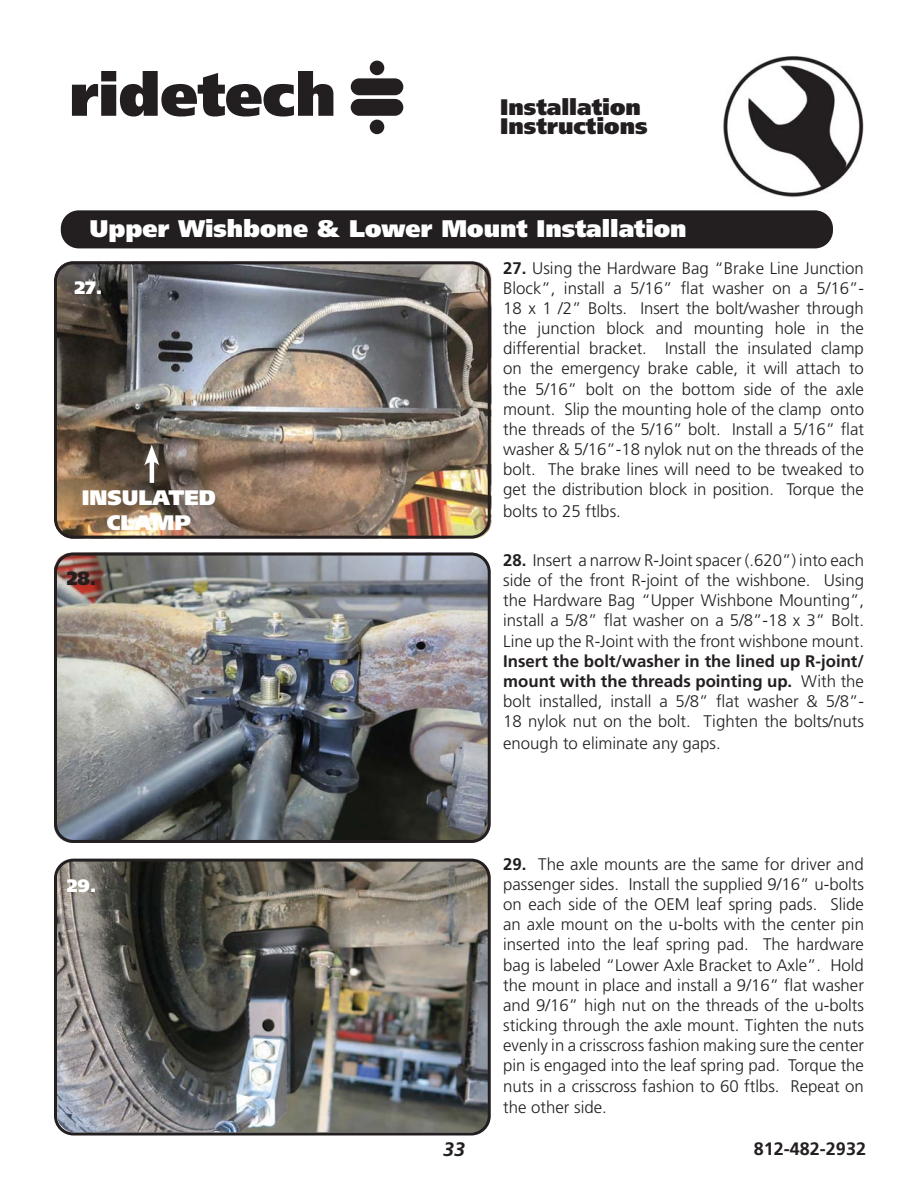
<style>
.page{position:relative;width:918px;height:1188px;background:#fff}
.page>*{position:absolute;margin:0;border:0;box-sizing:border-box;transform-origin:0 0}
.t1{font:900 24px "Frutiger";color:#fff}
.t2{font:900 22.5px/19.5px "Frutiger LT Pro";color:#231f20}
.t3{font:900 21px/25.2px "Frutiger";color:#fff;text-align:center}
.t4{font:italic 700 19.5px "Frutiger LT Pro";color:#231f20}
.t5{font:900 19.05px "Frutiger";color:#231f20;scale:.95 1}
.t6{font:700 18px "Frutiger LT Pro";color:#231f20}
.t7{font:900 18px "Frutiger";color:#fff}
.t8{font:300 16.8px/20.2px "Frutiger";color:#231f20;text-align:justify}
.s1{font-weight:700}
</style>
<div class="page">
<img style="left:723px;top:56px;width:136px;height:141px">
<svg style="left:72px;top:71px;width:261px;height:46px"></svg>
<div style="left:351px;top:78px;width:52px;height:17px;background:#231f20;border-radius:8px"></div>
<div style="left:351px;top:99px;width:52px;height:17px;background:#231f20;border-radius:8px"></div>
<div style="left:370px;top:61px;width:14px;height:14px;background:#231f20;border-radius:50%"></div>
<div style="left:370px;top:120px;width:14px;height:14px;background:#231f20;border-radius:50%"></div>
<img style="left:55px;top:261px;width:436px;height:278px;border-radius:18px">
<div style="left:54px;top:261px;width:437px;height:278px;border:3px solid #231f20;border-radius:18px"></div>
<hr style="left:150px;top:457px;width:4px;height:26px;background:#fff">
<svg style="left:144px;top:445px;width:15px;height:21px"></svg>
<div style="left:61px;top:210px;width:772px;height:38px;background:#231f20;border-radius:18px"></div>
<img style="left:57px;top:859px;width:433px;height:274px;border-radius:18px">
<div style="left:54px;top:859px;width:437px;height:277px;border:3px solid #231f20;border-radius:18px"></div>
<img style="left:54px;top:553px;width:434px;height:290px;border-radius:18px">
<div style="left:54px;top:553px;width:437px;height:290px;border:3px solid #231f20;border-radius:18px"></div>
<h2 class="t2" style="left:500px;top:98px;width:149px">Installation<br>Instructions</h2>
<h1 class="t1" style="left:89px;top:219px;width:599px">Upper Wishbone &amp; Lower Mount Installation</h1>
<p class="t8" style="left:503px;top:259px;width:362px"><span class="s1">27.</span> Using the Hardware Bag “Brake Line Junction Block”, install a 5/16” flat washer on a 5/16”- 18 x 1 /2” Bolts. Insert the bolt/washer through the junction block and mounting hole in the differential bracket. Install the insulated clamp on the emergency brake cable, it will attach to the 5/16” bolt on the bottom side of the axle mount. Slip the mounting hole of the clamp onto the threads of the 5/16” bolt. Install a 5/16” flat washer &amp; 5/16”-18 nylok nut on the threads of the bolt. The brake lines will need to be tweaked to get the distribution block in position. Torque the bolts to 25 ftlbs.</p>
<p class="t8" style="left:503px;top:551px;width:362px"><span class="s1">28.</span> Insert a narrow R-Joint spacer (.620”) into each side of the front R-joint of the wishbone. Using the Hardware Bag “Upper Wishbone Mounting”, install a 5/8” flat washer on a 5/8”-18 x 3” Bolt.<br>Line up the R-Joint with the front wishbone mount.</p>
<p class="t8" style="left:503px;top:652px;width:362px"><span class="s1">Insert the bolt/washer in the lined up R-joint/ mount with the threads pointing up.</span> With the bolt installed, install a 5/8” flat washer &amp; 5/8”- 18 nylok nut on the bolt. Tighten the bolts/nuts enough to eliminate any gaps.</p>
<p class="t7" style="left:74px;top:280px;width:29px">27.</p>
<p class="t3" style="left:82px;top:487px;width:136px">INSULATED<br>CLAMP</p>
<p class="t5" style="left:67px;top:571px;width:33px">28.</p>
<p class="t7" style="left:67px;top:878px;width:31px">29.</p>
<p class="t8" style="left:503px;top:855px;width:362px"><span class="s1">29.</span> The axle mounts are the same for driver and passenger sides. Install the supplied 9/16” u-bolts on each side of the OEM leaf spring pads. Slide an axle mount on the u-bolts with the center pin inserted into the leaf spring pad. The hardware bag is labeled “Lower Axle Bracket to Axle”. Hold the mount in place and install a 9/16” flat washer and 9/16” high nut on the threads of the u-bolts sticking through the axle mount. Tighten the nuts evenly in a crisscross fashion making sure the center pin is engaged into the leaf spring pad. Torque the nuts in a crisscross fashion to 60 ftlbs. Repeat on the other side.</p>
<p class="t4" style="left:443px;top:1138px;width:23px">33</p>
<p class="t6" style="left:754px;top:1141px;width:114px">812-482-2932</p>
</div>
